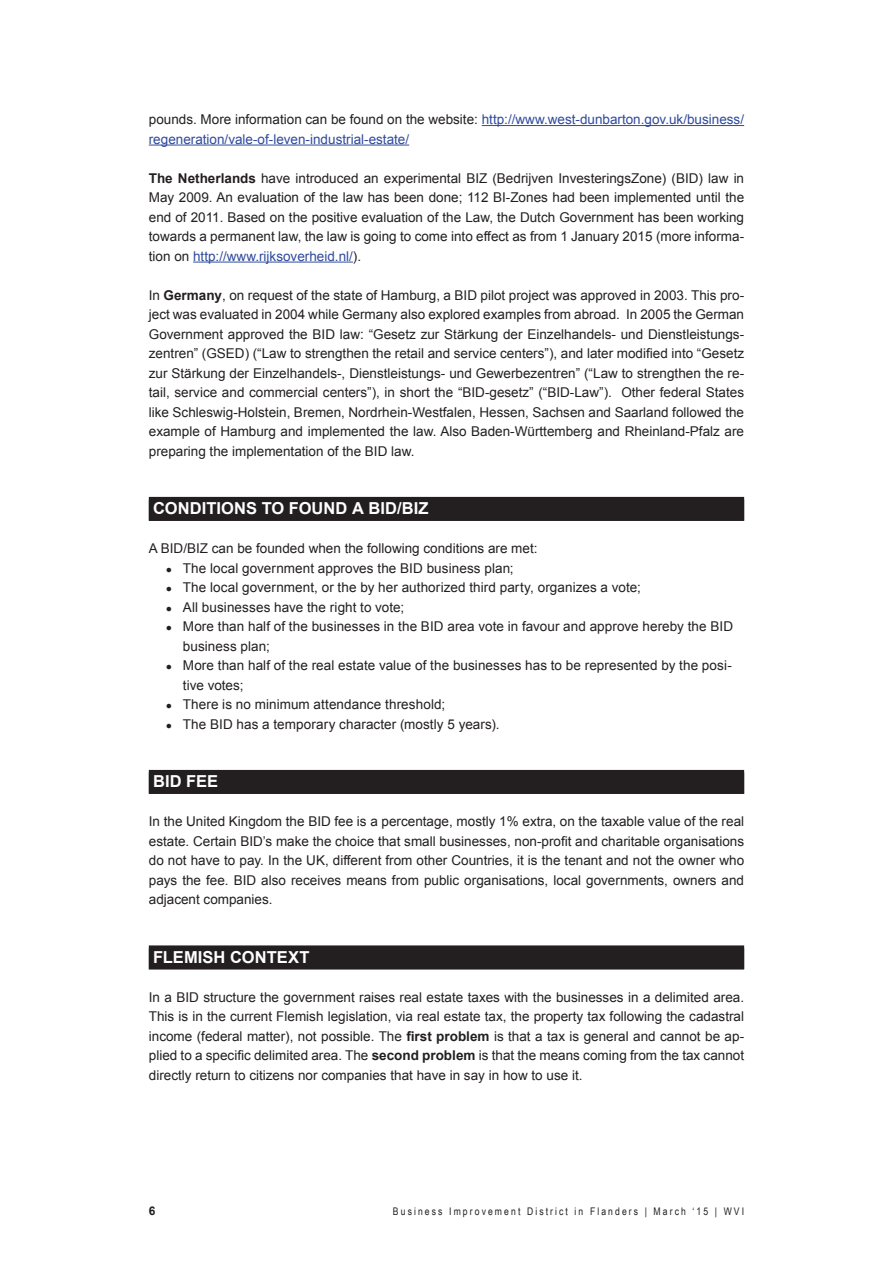
<style>
.page{position:relative;width:893px;height:1263px;background:#fff}
.page>*{position:absolute;margin:0;border:0;box-sizing:border-box;transform-origin:0 0}
.Lijstnummering_2_tit{font:700 16.5px "Arial";letter-spacing:.005em;color:#fff}
.Standaard{font:13.5px/19.5px "Arial";color:#231f20;text-align:justify}
.opsomming_niveau_2{font:13.5px/19.5px "Arial";letter-spacing:.005em;color:#231f20}
.Standaard-2{font:13.5px/19.5px "Arial";color:#2f4a9d}
.t1{font:700 12px "Arial";color:#231f20}
.t2{font:10.5px "Arial Narrow";letter-spacing:.2em;color:#231f20}
.s1{color:#231f20}
.s2{font-weight:700}
.s3{color:#2f4a9d}
.s4{font-weight:700;font-size:10.5px}
</style>
<div class="page">
<hr style="left:482px;top:125px;width:262px;height:1px;background:#2f4a9d">
<hr style="left:149px;top:145px;width:260px;height:1px;background:#2f4a9d">
<hr style="left:193px;top:262px;width:160px;height:1px;background:#2f4a9d">
<div style="left:149px;top:497px;width:595px;height:24px;background:#231f20"></div>
<div style="left:149px;top:770px;width:595px;height:24px;background:#231f20"></div>
<div style="left:149px;top:945px;width:595px;height:24px;background:#231f20"></div>
<svg style="left:153px;top:945px;width:158px;height:1px"></svg>
<p class="Standaard-2" style="left:149px;top:110px;width:597px"><span class="s1">pounds. More information can be found on the website:</span> http://www.west-dunbarton.gov.uk/business/ regeneration/vale-of-leven-industrial-estate/</p>
<p class="Standaard" style="left:149px;top:168px;width:597px"><span class="s2">The Netherlands</span> have introduced an experimental BIZ (Bedrijven InvesteringsZone) (BID) law in May 2009. An evaluation of the law has been done; 112 BI-Zones had been implemented until the end of 2011. Based on the positive evaluation of the Law, the Dutch Government has been working towards a permanent law, the law is going to come into effect as from 1 January 2015 (more informa&shy;tion on <span class="s3">http://www.rijksoverheid.nl/</span>).</p>
<p class="Standaard" style="left:149px;top:285px;width:597px">In <span class="s2">Germany</span>, on request of the state of Hamburg, a BID pilot project was approved in 2003. This pro&shy;ject was evaluated in 2004 while Germany also explored examples from abroad. In 2005 the German Government approved the BID law: “Gesetz zur Stärkung der Einzelhandels- und Dienstleistungs&shy;zentren” (GSED) (“Law to strengthen the retail and service centers”), and later modified into “Gesetz zur Stärkung der Einzelhandels-, Dienstleistungs- und Gewerbezentren” (“Law to strengthen the re&shy;tail, service and commercial centers”), in short the “BID-gesetz” (“BID-Law”). Other federal States like Schleswig-Holstein, Bremen, Nordrhein-Westfalen, Hessen, Sachsen and Saarland followed the example of Hamburg and implemented the law. Also Baden-Württemberg and Rheinland-Pfalz are preparing the implementation of the BID law.</p>
<p class="Lijstnummering_2_tit" style="left:153px;top:497px;width:277px">CONDITIONS TO FOUND A BID/BIZ</p>
<p class="Standaard" style="left:149px;top:539px;width:390px">A BID/BIZ can be founded when the following conditions are met:</p>
<p class="opsomming_niveau_2" style="left:166px;top:558px;width:349px"><span class="s4">●</span> The local government approves the BID business plan;</p>
<p class="opsomming_niveau_2" style="left:166px;top:578px;width:476px"><span class="s4">●</span> The local government, or the by her authorized third party, organizes a vote;</p>
<p class="opsomming_niveau_2" style="left:166px;top:597px;width:240px"><span class="s4">●</span> All businesses have the right to vote;</p>
<p class="opsomming_niveau_2" style="left:183px;top:617px;width:552px;text-indent:-17px"><span class="s4">●</span> More than half of the businesses in the BID area vote in favour and approve hereby the BID business plan;</p>
<p class="opsomming_niveau_2" style="left:183px;top:656px;width:551px;text-indent:-17px"><span class="s4">●</span> More than half of the real estate value of the businesses has to be represented by the posi&shy;tive votes;</p>
<p class="opsomming_niveau_2" style="left:166px;top:695px;width:281px"><span class="s4">●</span> There is no minimum attendance threshold;</p>
<p class="opsomming_niveau_2" style="left:166px;top:714px;width:335px"><span class="s4">●</span> The BID has a temporary character (mostly 5 years).</p>
<p class="Lijstnummering_2_tit" style="left:153px;top:770px;width:67px">BID FEE</p>
<p class="Standaard" style="left:149px;top:812px;width:597px">In the United Kingdom the BID fee is a percentage, mostly 1% extra, on the taxable value of the real estate. Certain BID’s make the choice that small businesses, non-profit and charitable organisations do not have to pay. In the UK, different from other Countries, it is the tenant and not the owner who pays the fee. BID also receives means from public organisations, local governments, owners and adjacent companies.</p>
<p class="Lijstnummering_2_tit" style="left:153px;top:946px;width:158px">FLEMISH CONTEXT</p>
<p class="Standaard" style="left:149px;top:987px;width:597px">In a BID structure the government raises real estate taxes with the businesses in a delimited area.<br>This is in the current Flemish legislation, via real estate tax, the property tax following the cadastral income (federal matter), not possible. The <span class="s2">first problem</span> is that a tax is general and cannot be ap&shy;plied to a specific delimited area. The <span class="s2">second problem</span> is that the means coming from the tax cannot directly return to citizens nor companies that have in say in how to use it.</p>
<p class="t1" style="left:149px;top:1203px;width:8px">6</p>
<p class="t2" style="left:393px;top:1204px;width:353px">Business Improvement District in Flanders | March ‘15 | WVI</p>
</div>
